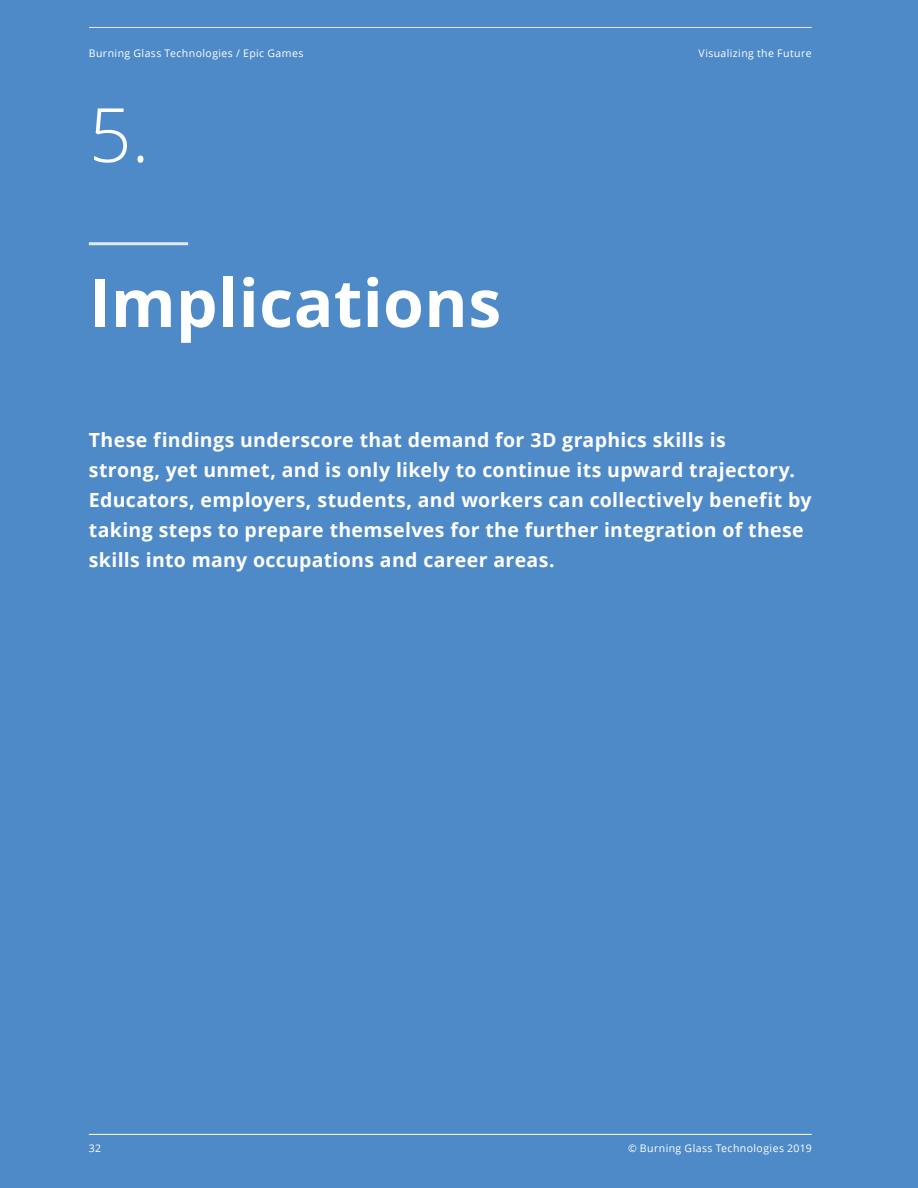
<style>
.page{position:relative;width:918px;height:1188px;background:#4f8ac8}
.page>*{position:absolute;margin:0;border:0;box-sizing:border-box;transform-origin:0 0}
.t1{font:300 75px "Open Sans";color:#fff}
.t2{font:700 66px "Open Sans";letter-spacing:.005em;color:#fff}
.t3{font:700 19.5px/30px "Open Sans";letter-spacing:.015em;color:#fff}
.t4{font:10.5px "Open Sans";letter-spacing:.04em;color:#fff}
</style>
<div class="page">
<hr style="left:89px;top:1134px;width:723px;height:1px;background:#fff">
<hr style="left:89px;top:27px;width:723px;height:1px;background:#fff">
<hr style="left:89px;top:242px;width:99px;height:3px;background:#f2f3f4">
<p class="t4" style="left:89px;top:46px;width:216px">Burning Glass Technologies / Epic Games</p>
<p class="t4" style="left:698px;top:46px;width:115px">Visualizing the Future</p>
<h1 class="t1" style="left:89px;top:83px;width:62px">5.</h1>
<h2 class="t2" style="left:89px;top:256px;width:414px">Implications</h2>
<p class="t3" style="left:89px;top:424px;width:724px">These findings underscore that demand for 3D graphics skills is<br>strong, yet unmet, and is only likely to continue its upward trajectory.<br>Educators, employers, students, and workers can collectively benefit by taking steps to prepare themselves for the further integration of these skills into many occupations and career areas.</p>
<p class="t4" style="left:89px;top:1141px;width:14px">32</p>
<p class="t4" style="left:628px;top:1141px;width:185px">© Burning Glass Technologies 2019</p>
</div>
